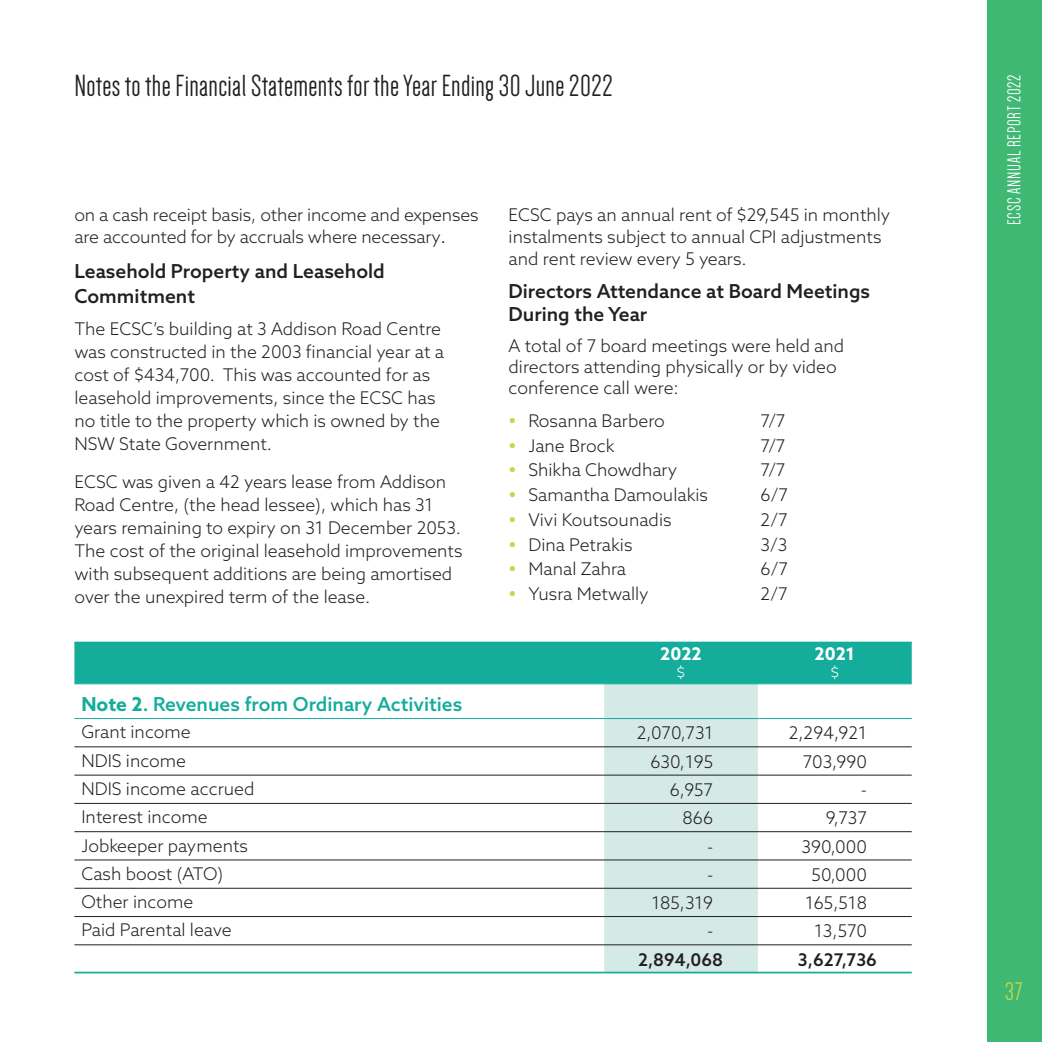
<style>
.page{position:relative;width:1042px;height:1042px;background:#fff}
.page>*{position:absolute;margin:0;border:0;box-sizing:border-box;transform-origin:0 0}
.financials{font:31.5px "Dense";letter-spacing:.01em;color:#231f20}
.t1{font:26.25px "Dense";color:#c2d847}
.notes_points{font:500 19.25px/23.1px "Azo Sans";color:#231f20}
.notes_points-2{font:500 19.25px "Azo Sans";color:#14ad9b}
.t2{font:19.25px "Dense";letter-spacing:.04em;color:#fff}
.notes_points-3{font:300 17.5px/22.9px "Azo Sans";color:#231f20}
.table_text_first_col{font:300 17.5px "Azo Sans";color:#231f20}
.table_text{font:300 17.5px "Azo Sans";color:#231f20}
.table_text-2{font:500 17.5px "Azo Sans";color:#231f20}
.yearnew{font:700 17.5px "Azo Sans";color:#fff}
.DOLLAR{font:300 15.75px "Azo Sans";color:#fff}
.s1{font-family:"Arial";font-weight:400}
.s2{font-weight:700}
</style>
<div class="page">
<div style="left:987px;top:0;width:55px;height:1042px;background:#3fb873"></div>
<div style="left:74px;top:643px;width:838px;height:40px;background:#14ad9b"></div>
<svg style="left:74px;top:684px;width:838px;height:262px"></svg>
<div style="left:604px;top:684px;width:154px;height:287px;background:#d5eae6"></div>
<hr style="left:74px;top:642px;width:530px;height:1px;background:#14ad9b">
<hr style="left:604px;top:642px;width:154px;height:1px;background:#14ad9b">
<hr style="left:758px;top:642px;width:154px;height:1px;background:#14ad9b">
<hr style="left:74px;top:683px;width:530px;height:1px;background:#14ad9b">
<hr style="left:604px;top:683px;width:154px;height:1px;background:#14ad9b">
<hr style="left:758px;top:683px;width:154px;height:1px;background:#14ad9b">
<hr style="left:74px;top:718px;width:530px;height:1px;background:#14ad9b">
<hr style="left:604px;top:718px;width:154px;height:1px;background:#14ad9b">
<hr style="left:758px;top:718px;width:154px;height:1px;background:#14ad9b">
<hr style="left:74px;top:746px;width:530px;height:1px;background:#231f20">
<hr style="left:604px;top:746px;width:154px;height:1px;background:#231f20">
<hr style="left:758px;top:746px;width:154px;height:1px;background:#231f20">
<hr style="left:74px;top:775px;width:530px;height:1px;background:#231f20">
<hr style="left:604px;top:775px;width:154px;height:1px;background:#231f20">
<hr style="left:758px;top:775px;width:154px;height:1px;background:#231f20">
<hr style="left:74px;top:803px;width:530px;height:1px;background:#231f20">
<hr style="left:604px;top:803px;width:154px;height:1px;background:#231f20">
<hr style="left:758px;top:803px;width:154px;height:1px;background:#231f20">
<hr style="left:74px;top:831px;width:530px;height:1px;background:#231f20">
<hr style="left:604px;top:831px;width:154px;height:1px;background:#231f20">
<hr style="left:758px;top:831px;width:154px;height:1px;background:#231f20">
<hr style="left:74px;top:859px;width:530px;height:1px;background:#231f20">
<hr style="left:604px;top:859px;width:154px;height:1px;background:#231f20">
<hr style="left:758px;top:859px;width:154px;height:1px;background:#231f20">
<hr style="left:74px;top:888px;width:530px;height:1px;background:#231f20">
<hr style="left:604px;top:888px;width:154px;height:1px;background:#231f20">
<hr style="left:758px;top:888px;width:154px;height:1px;background:#231f20">
<hr style="left:74px;top:916px;width:530px;height:1px;background:#231f20">
<hr style="left:604px;top:916px;width:154px;height:1px;background:#231f20">
<hr style="left:758px;top:916px;width:154px;height:1px;background:#231f20">
<hr style="left:74px;top:944px;width:530px;height:1px;background:#231f20">
<hr style="left:604px;top:944px;width:154px;height:1px;background:#231f20">
<hr style="left:758px;top:944px;width:154px;height:1px;background:#231f20">
<hr style="left:74px;top:971px;width:530px;height:2px;background:#14ad9b">
<hr style="left:604px;top:971px;width:154px;height:2px;background:#14ad9b">
<hr style="left:758px;top:971px;width:154px;height:2px;background:#14ad9b">
<p class="financials" style="left:74px;top:70px;width:540px">Notes to the Financial Statements for the Year Ending 30 June 2022</p>
<p class="notes_points-3" style="left:74px;top:204px;width:406px;line-height:21.5px">on a cash receipt basis, other income and expenses are accounted for by accruals where necessary<span class="s1">.</span></p>
<p class="notes_points" style="left:74px;top:259px;width:312px;line-height:24.5px">Leasehold Property and Leasehold<br>Commitment</p>
<p class="notes_points-3" style="left:74px;top:317px;width:371px">The ECSC’s building at 3 Addison Road Centre was constructed in the 2003 financial year at a cost of $434,700. This was accounted for as leasehold improvements, since the ECSC has no title to the property which is owned by the NSW State Government.</p>
<p class="notes_points-3" style="left:74px;top:470px;width:390px">ECSC was given a 42 years lease from Addison Road Centre, (the head lessee), which has 31 years remaining to expiry on 31 December 2053.<br>The cost of the original leasehold improvements with subsequent additions are being amortised over the unexpired term of the lease.</p>
<p class="notes_points-3" style="left:508px;top:204px;width:383px;line-height:22.1px">ECSC pays an annual rent of $29,545 in monthly instalments subject to annual CPI adjustments and rent review every 5 years.</p>
<p class="notes_points" style="left:508px;top:279px;width:363px">Directors Attendance at Board Meetings<br>During the Year</p>
<p class="notes_points-3" style="left:508px;top:335px;width:337px;line-height:21px">A total of 7 board meetings were held and directors attending physically or by video conference call were:</p>
<p class="notes_points-3" style="left:528px;top:409px;width:138px">Rosanna Barbero</p>
<p class="notes_points-3" style="left:760px;top:409px;width:26px">7/7</p>
<p class="notes_points-3" style="left:528px;top:434px;width:88px">Jane Brock</p>
<p class="notes_points-3" style="left:760px;top:434px;width:26px">7/7</p>
<p class="notes_points-3" style="left:528px;top:458px;width:150px">Shikha Chowdhary</p>
<p class="notes_points-3" style="left:760px;top:458px;width:26px">7/7</p>
<p class="notes_points-3" style="left:528px;top:483px;width:181px">Samantha Damoulakis</p>
<p class="notes_points-3" style="left:760px;top:483px;width:29px">6/7</p>
<p class="notes_points-3" style="left:528px;top:508px;width:145px">Vivi Koutsounadis</p>
<p class="notes_points-3" style="left:760px;top:508px;width:28px">2/7</p>
<p class="notes_points-3" style="left:528px;top:533px;width:106px">Dina Petrakis</p>
<p class="notes_points-3" style="left:760px;top:533px;width:28px">3/3</p>
<p class="notes_points-3" style="left:528px;top:557px;width:99px">Manal Zahra</p>
<p class="notes_points-3" style="left:760px;top:557px;width:29px">6/7</p>
<p class="notes_points-3" style="left:528px;top:582px;width:122px">Yusra Metwally</p>
<p class="notes_points-3" style="left:760px;top:582px;width:28px">2/7</p>
<p class="yearnew" style="left:660px;top:642px;width:43px">2022</p>
<p class="DOLLAR" style="left:676px;top:662px;width:10px">$</p>
<p class="yearnew" style="left:814px;top:642px;width:42px">2021</p>
<p class="DOLLAR" style="left:830px;top:662px;width:10px">$</p>
<p class="notes_points-2" style="left:81px;top:691px;width:382px"><span class="s2">Note 2</span>. Revenues from Ordinary Activities</p>
<p class="table_text_first_col" style="left:81px;top:721px;width:111px">Grant income</p>
<p class="table_text" style="left:637px;top:722px;width:78px">2,070,731</p>
<p class="table_text" style="left:788px;top:722px;width:80px">2,294,921</p>
<p class="table_text_first_col" style="left:81px;top:749px;width:106px">NDIS income</p>
<p class="table_text" style="left:650px;top:750px;width:64px">630,195</p>
<p class="table_text" style="left:803px;top:750px;width:66px">703,990</p>
<p class="table_text_first_col" style="left:81px;top:777px;width:174px">NDIS income accrued</p>
<p class="table_text" style="left:670px;top:778px;width:45px">6,957</p>
<p class="table_text" style="left:861px;top:778px;width:8px">-</p>
<p class="table_text_first_col" style="left:81px;top:805px;width:128px">Interest income</p>
<p class="table_text" style="left:682px;top:806px;width:32px">866</p>
<p class="table_text" style="left:825px;top:806px;width:43px">9,737</p>
<p class="table_text_first_col" style="left:81px;top:834px;width:168px">Jobkeeper payments</p>
<p class="table_text" style="left:707px;top:835px;width:8px">-</p>
<p class="table_text" style="left:801px;top:835px;width:67px">390,000</p>
<p class="table_text_first_col" style="left:81px;top:862px;width:143px">Cash boost (ATO)</p>
<p class="table_text" style="left:707px;top:863px;width:8px">-</p>
<p class="table_text" style="left:811px;top:863px;width:57px">50,000</p>
<p class="table_text_first_col" style="left:81px;top:890px;width:113px">Other income</p>
<p class="table_text" style="left:651px;top:891px;width:63px">185,319</p>
<p class="table_text" style="left:805px;top:891px;width:64px">165,518</p>
<p class="table_text_first_col" style="left:81px;top:918px;width:152px">Paid Parental leave</p>
<p class="table_text" style="left:707px;top:920px;width:8px">-</p>
<p class="table_text" style="left:814px;top:920px;width:54px">13,570</p>
<p class="table_text-2" style="left:638px;top:948px;width:86px">2,894,068</p>
<p class="table_text-2" style="left:798px;top:948px;width:81px">3,627,736</p>
<p class="t2" style="left:1004px;top:225px;width:152px;rotate:-90deg">ECSC ANNUAL REPORT 2022</p>
<h2 class="t1" style="left:1005px;top:978px;width:19px">37</h2>
</div>
